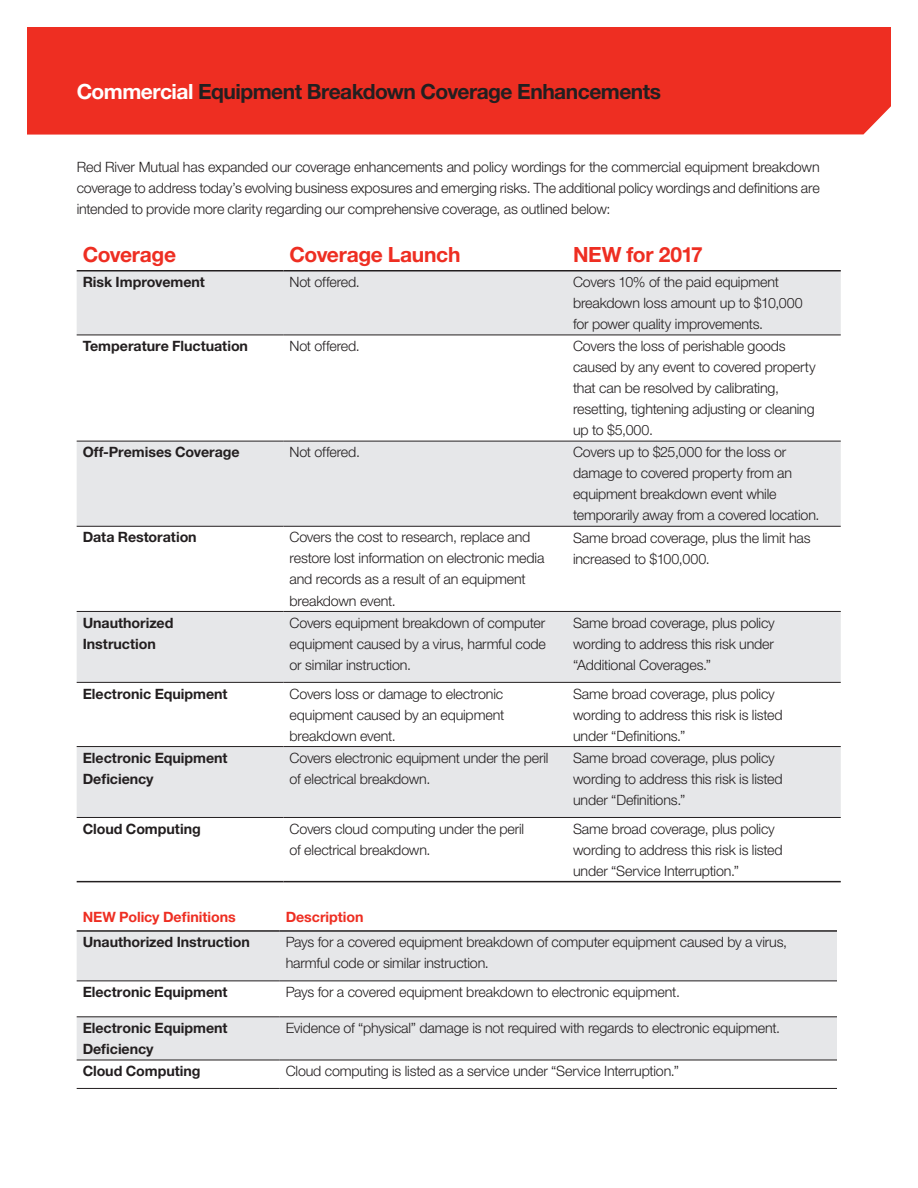
<style>
.page{position:relative;width:918px;height:1188px;background:#fff}
.page>*{position:absolute;margin:0;border:0;box-sizing:border-box;transform-origin:0 0}
.t1{font:700 21px "Helvetica Neue LT Std";letter-spacing:-.025em;color:#231f20}
.t2{font:700 21px "Helvetica Neue LT Std";letter-spacing:-.015em;color:#ee2e22}
.t3{font:300 14.25px/21px "Helvetica Neue LT Std";letter-spacing:-.01em;color:#231f20}
.t4{font:700 14.25px/21px "Helvetica Neue LT Std";letter-spacing:-.005em;color:#231f20}
.t5{font:700 14.25px "Helvetica Neue LT Std";letter-spacing:-.005em;color:#ee2e22}
.s1{color:#fff}
</style>
<div class="page">
<div style="left:27px;top:27px;width:864px;height:108px;background:#ee2e22"></div>
<div style="left:77px;top:272px;width:764px;height:63px;background:#e6e7e9"></div>
<svg style="left:77px;top:440px;width:490px;height:441px;fill:#e6e7e9"></svg>
<svg style="left:567px;top:440px;width:274px;height:441px;fill:#e6e7e9"></svg>
<hr style="left:77px;top:335px;width:207px;height:1px;background:#231f20">
<hr style="left:284px;top:335px;width:283px;height:1px;background:#231f20">
<hr style="left:567px;top:335px;width:274px;height:1px;background:#231f20">
<hr style="left:77px;top:441px;width:207px;height:1px;background:#231f20">
<hr style="left:284px;top:441px;width:283px;height:1px;background:#231f20">
<hr style="left:567px;top:441px;width:274px;height:1px;background:#231f20">
<hr style="left:77px;top:526px;width:207px;height:1px;background:#231f20">
<hr style="left:284px;top:526px;width:283px;height:1px;background:#231f20">
<hr style="left:567px;top:526px;width:274px;height:1px;background:#231f20">
<hr style="left:77px;top:611px;width:207px;height:1px;background:#231f20">
<hr style="left:284px;top:611px;width:283px;height:1px;background:#231f20">
<hr style="left:567px;top:611px;width:274px;height:1px;background:#231f20">
<hr style="left:77px;top:682px;width:207px;height:1px;background:#231f20">
<hr style="left:284px;top:682px;width:283px;height:1px;background:#231f20">
<hr style="left:567px;top:682px;width:274px;height:1px;background:#231f20">
<hr style="left:77px;top:746px;width:207px;height:1px;background:#231f20">
<hr style="left:284px;top:746px;width:283px;height:1px;background:#231f20">
<hr style="left:567px;top:746px;width:274px;height:1px;background:#231f20">
<hr style="left:77px;top:817px;width:207px;height:1px;background:#231f20">
<hr style="left:284px;top:817px;width:283px;height:1px;background:#231f20">
<hr style="left:567px;top:817px;width:274px;height:1px;background:#231f20">
<hr style="left:77px;top:270px;width:207px;height:2px;background:#231f20">
<hr style="left:284px;top:270px;width:283px;height:2px;background:#231f20">
<hr style="left:567px;top:270px;width:274px;height:2px;background:#231f20">
<hr style="left:77px;top:881px;width:207px;height:1px;background:#231f20">
<hr style="left:284px;top:881px;width:283px;height:1px;background:#231f20">
<hr style="left:567px;top:881px;width:274px;height:1px;background:#231f20">
<svg style="left:77px;top:932px;width:760px;height:128px;fill:#e6e7e9"></svg>
<hr style="left:77px;top:981px;width:203px;height:1px;background:#231f20">
<hr style="left:280px;top:981px;width:557px;height:1px;background:#231f20">
<hr style="left:77px;top:1017px;width:203px;height:1px;background:#231f20">
<hr style="left:280px;top:1017px;width:557px;height:1px;background:#231f20">
<hr style="left:77px;top:1060px;width:203px;height:1px;background:#231f20">
<hr style="left:280px;top:1060px;width:557px;height:1px;background:#231f20">
<hr style="left:77px;top:1088px;width:203px;height:1px;background:#231f20">
<hr style="left:280px;top:1088px;width:557px;height:1px;background:#231f20">
<hr style="left:77px;top:930px;width:203px;height:2px;background:#231f20">
<hr style="left:280px;top:930px;width:557px;height:2px;background:#231f20">
<h1 class="t1" style="left:77px;top:79px;width:586px"><span class="s1">Commercial</span> Equipment Breakdown Coverage Enhancements</h1>
<p class="t3" style="left:77px;top:156px;width:745px;text-align:justify">Red River Mutual has expanded our coverage enhancements and policy wordings for the commercial equipment breakdown coverage to address today’s evolving business exposures and emerging risks. The additional policy wordings and definitions are intended to provide more clarity regarding our comprehensive coverage, as outlined below:</p>
<h1 class="t2" style="left:83px;top:241px;width:95px">Coverage</h1>
<h1 class="t2" style="left:290px;top:241px;width:173px">Coverage Launch</h1>
<h1 class="t2" style="left:573px;top:241px;width:131px">NEW for 2017</h1>
<p class="t4" style="left:83px;top:271px;width:124px">Risk Improvement</p>
<p class="t3" style="left:290px;top:271px;width:72px">Not offered.</p>
<p class="t3" style="left:573px;top:271px;width:231px">Covers 10% of the paid equipment breakdown loss amount up to $10,000 for power quality improvements.</p>
<p class="t4" style="left:83px;top:335px;width:167px">Temperature Fluctuation</p>
<p class="t3" style="left:290px;top:335px;width:72px">Not offered.</p>
<p class="t3" style="left:573px;top:335px;width:244px">Covers the loss of perishable goods caused by any event to covered property that can be resolved by calibrating, resetting, tightening adjusting or cleaning up to $5,000.</p>
<p class="t4" style="left:83px;top:441px;width:158px">Off-Premises Coverage</p>
<p class="t3" style="left:290px;top:441px;width:72px">Not offered.</p>
<p class="t3" style="left:573px;top:441px;width:248px">Covers up to $25,000 for the loss or damage to covered property from an equipment breakdown event while temporarily away from a covered location.</p>
<p class="t4" style="left:83px;top:527px;width:116px">Data Restoration</p>
<p class="t3" style="left:290px;top:527px;width:256px">Covers the cost to research, replace and restore lost information on electronic media and records as a result of an equipment breakdown event.</p>
<p class="t3" style="left:573px;top:527px;width:239px">Same broad coverage, plus the limit has increased to $100,000.</p>
<p class="t4" style="left:83px;top:612px;width:92px">Unauthorized<br>Instruction</p>
<p class="t3" style="left:290px;top:612px;width:258px;text-align:justify">Covers equipment breakdown of computer equipment caused by a virus, harmful code or similar instruction.</p>
<p class="t3" style="left:573px;top:612px;width:203px;text-align:justify">Same broad coverage, plus policy wording to address this risk under “Additional Coverages.”</p>
<p class="t4" style="left:83px;top:683px;width:146px">Electronic Equipment</p>
<p class="t3" style="left:290px;top:683px;width:216px;text-align:justify">Covers loss or damage to electronic equipment caused by an equipment breakdown event.</p>
<p class="t3" style="left:573px;top:683px;width:211px">Same broad coverage, plus policy wording to address this risk is listed under “Definitions.”</p>
<p class="t4" style="left:83px;top:747px;width:146px">Electronic Equipment<br>Deficiency</p>
<p class="t3" style="left:290px;top:747px;width:260px">Covers electronic equipment under the peril of electrical breakdown.</p>
<p class="t3" style="left:573px;top:747px;width:211px">Same broad coverage, plus policy wording to address this risk is listed under “Definitions.”</p>
<p class="t4" style="left:83px;top:818px;width:119px">Cloud Computing</p>
<p class="t3" style="left:290px;top:818px;width:236px">Covers cloud computing under the peril of electrical breakdown.</p>
<p class="t3" style="left:573px;top:818px;width:211px">Same broad coverage, plus policy wording to address this risk is listed under “Service Interruption.”</p>
<p class="t5" style="left:83px;top:908px;width:155px">NEW Policy Definitions</p>
<p class="t5" style="left:286px;top:908px;width:79px">Description</p>
<p class="t4" style="left:83px;top:931px;width:169px">Unauthorized Instruction</p>
<p class="t3" style="left:286px;top:931px;width:503px">Pays for a covered equipment breakdown of computer equipment caused by a virus, harmful code or similar instruction.</p>
<p class="t4" style="left:83px;top:981px;width:146px">Electronic Equipment</p>
<p class="t3" style="left:286px;top:981px;width:396px">Pays for a covered equipment breakdown to electronic equipment.</p>
<p class="t4" style="left:83px;top:1017px;width:146px">Electronic Equipment<br>Deficiency</p>
<p class="t3" style="left:286px;top:1017px;width:496px">Evidence of “physical” damage is not required with regards to electronic equipment.</p>
<p class="t4" style="left:83px;top:1060px;width:119px">Cloud Computing</p>
<p class="t3" style="left:286px;top:1060px;width:395px">Cloud computing is listed as a service under “Service Interruption.”</p>
</div>
